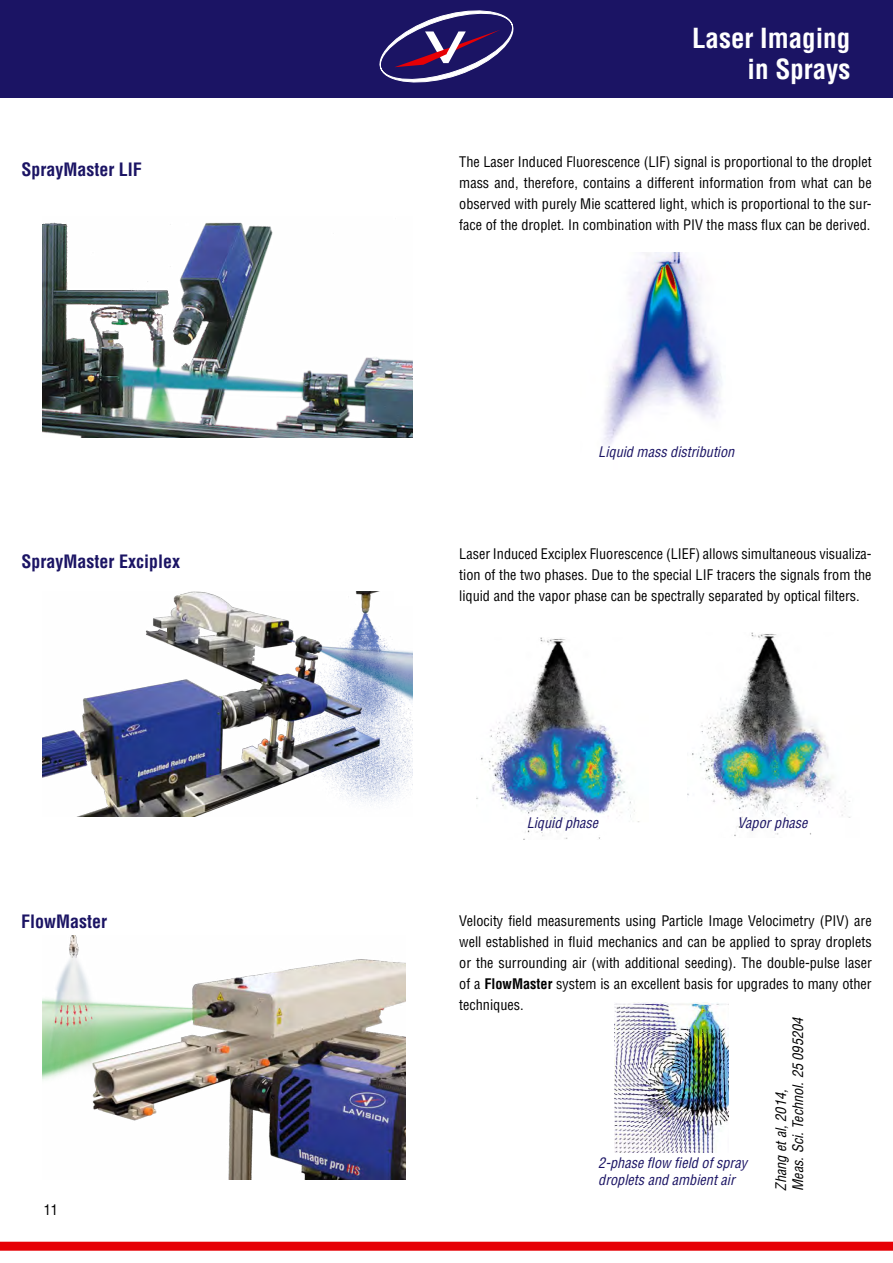
<style>
.page{position:relative;width:893px;height:1263px;background:#fff}
.page>*{position:absolute;margin:0;border:0;box-sizing:border-box;transform-origin:0 0}
.t1{font:700 condensed 27px/31.5px "Helvetica";color:#fff;text-align:right}
.t2{font:700 condensed 18px "Helvetica";color:#1b1464}
.t3{font:condensed 14.25px/21px "Helvetica";color:#000;text-align:justify}
.t4{font:italic condensed 14.25px/17.1px "Helvetica";color:#1b1464}
.t5{font:italic condensed 14.25px/17.1px "Helvetica";color:#000}
.s1{font-weight:700}
</style>
<div class="page">
<div style="left:0;top:0;width:893px;height:97px;background:#1b1464"></div>
<div style="left:0;top:1242px;width:893px;height:9px;background:#e60005"></div>
<svg style="left:380px;top:11px;width:133px;height:71px"></svg>
<img style="left:604px;top:253px;width:118px;height:192px">
<img style="left:476px;top:638px;width:164px;height:201px">
<img style="left:687px;top:633px;width:164px;height:203px">
<img style="left:43px;top:592px;width:370px;height:224px">
<div style="left:394px;top:583px;width:19px;height:22px;background:#fff"></div>
<img style="left:614px;top:1002px;width:115px;height:151px">
<img style="left:43px;top:935px;width:362px;height:244px">
<img style="left:43px;top:222px;width:370px;height:215px">
<p class="t2" style="left:21px;top:159px;width:122px">SprayMaster LIF</p>
<h1 class="t1" style="left:692px;top:22px;width:160px">Laser Imaging in Sprays</h1>
<p class="t3" style="left:459px;top:151px;width:414px">The Laser Induced Fluorescence (LIF) signal is proportional to the droplet mass and, therefore, contains a different information from what can be observed with purely Mie scattered light, which is proportional to the sur&shy;face of the droplet. In combination with PIV the mass flux can be derived.</p>
<p class="t4" style="left:598px;top:443px;width:138px">Liquid mass distribution</p>
<p class="t2" style="left:22px;top:551px;width:160px">SprayMaster Exciplex</p>
<p class="t3" style="left:459px;top:543px;width:414px">Laser Induced Exciplex Fluorescence (LIEF) allows simultaneous visualiza&shy;tion of the two phases. Due to the special LIF tracers the signals from the liquid and the vapor phase can be spectrally separated by optical filters.</p>
<p class="t4" style="left:527px;top:814px;width:73px">Liquid phase</p>
<p class="t4" style="left:738px;top:814px;width:71px">Vapor phase</p>
<p class="t2" style="left:21px;top:911px;width:88px">FlowMaster</p>
<p class="t3" style="left:459px;top:910px;width:414px">Velocity field measurements using Particle Image Velocimetry (PIV) are well established in fluid mechanics and can be applied to spray droplets or the surrounding air (with additional seeding). The double-pulse laser of a <span class="s1">FlowMaster</span> system is an excellent basis for upgrades to many other techniques.</p>
<p class="t3" style="left:44px;top:1199px;width:16px">11</p>
<p class="t4" style="left:598px;top:1153px;width:150px">2-phase flow field of spray droplets and ambient air</p>
<p class="t5" style="left:772px;top:1190px;width:175px;rotate:-90deg">Zhang et al, 2014,<br>Meas. Sci. Technol. 25 095204</p>
</div>
